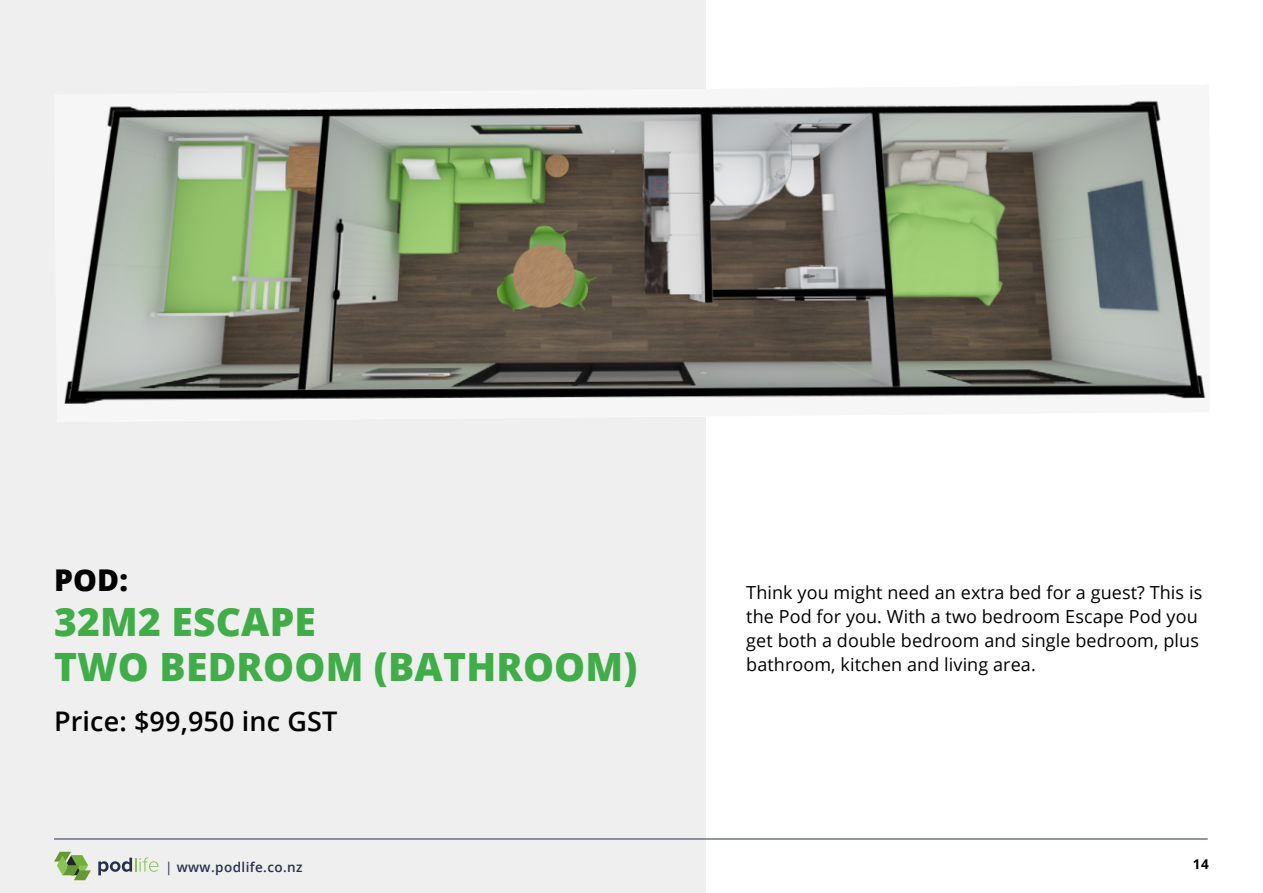
<style>
.page{position:relative;width:1263px;height:893px;background:#fff}
.page>*{position:absolute;margin:0;border:0;box-sizing:border-box;transform-origin:0 0}
.t1{font:800 39px/45px "Open Sans";letter-spacing:.005em;color:#41ad49}
.t2{font:800 30px "Open Sans";color:#000}
.t3{font:600 27px "Open Sans";letter-spacing:.005em;color:#000}
.t4{font:18px/24px "Open Sans";letter-spacing:.005em;color:#000}
.t5{font:600 13.5px "Open Sans";letter-spacing:.03em;color:#29304d}
.t6{font:700 13.5px "Open Sans";color:#000}
.s1{font-weight:400}
</style>
<div class="page">
<div style="left:0;top:0;width:706px;height:893px;background:#efefef"></div>
<img style="left:64px;top:100px;width:1142px;height:320px">
<svg style="left:98px;top:857px;width:61px;height:18px"></svg>
<svg style="left:54px;top:852px;width:37px;height:28px"></svg>
<hr style="left:54px;top:839px;width:1154px;height:1px;background:#29304d">
<h2 class="t2" style="left:54px;top:557px;width:76px">POD:</h2>
<h1 class="t1" style="left:54px;top:597px;width:585px">32M2 ESCAPE<br>TWO BEDROOM (BATHROOM)</h1>
<h3 class="t3" style="left:54px;top:703px;width:285px">Price: $99,950 inc GST</h3>
<p class="t4" style="left:746px;top:580px;width:457px">Think you might need an extra bed for a guest? This is the Pod for you. With a two bedroom Escape Pod you get both a double bedroom and single bedroom, plus bathroom, kitchen and living area.</p>
<p class="t5" style="left:165px;top:857px;width:139px"><span class="s1">|</span> www.podlife.co.nz</p>
<p class="t6" style="left:1193px;top:855px;width:17px">14</p>
</div>
